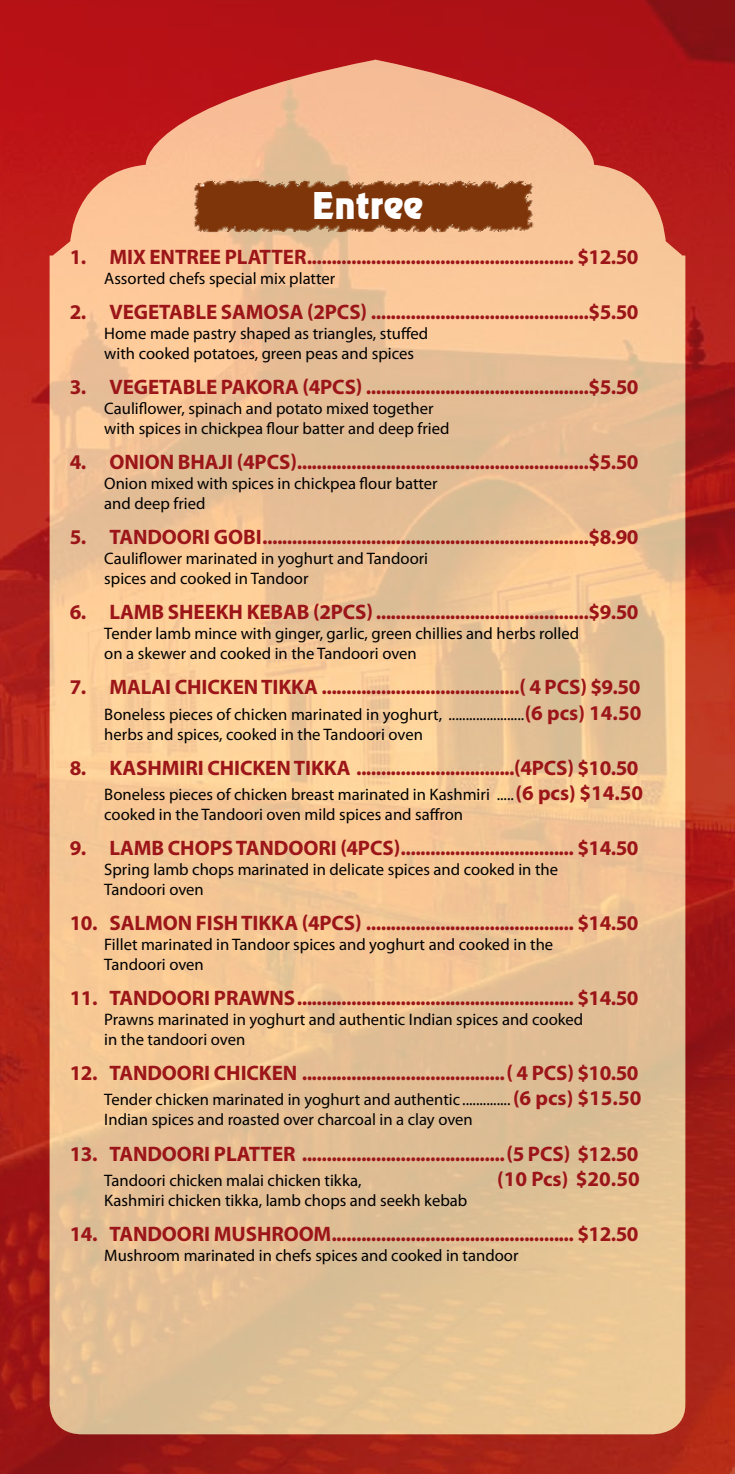
<style>
.page{position:relative;width:735px;height:1474px;background:#fff}
.page>*{position:absolute;margin:0;border:0;box-sizing:border-box;transform-origin:0 0}
.t1{font:36.75px "Revue BT";color:#fff}
.t2{font:700 21px "Myriad Pro";letter-spacing:-.005em;color:#9c1519}
.t3{font:16.62px/19.9px "Myriad Pro";color:#000}
.s1{font-weight:700;font-size:21px;color:#9c1519}
</style>
<div class="page">
<img style="left:0;top:0;width:734px;height:1473px">
<img style="left:50px;top:60px;width:635px;height:1374px">
<img style="left:189px;top:171px;width:348px;height:73px">
<h1 class="t1" style="left:312px;top:184px;width:112px">Entree</h1>
<p class="t2" style="left:70px;top:243px;width:179px">1. MIX ENTREE PLATTE</p>
<p class="t2" style="left:294px;top:243px;width:346px">R...................................................... $12.50</p>
<p class="t3" style="left:104px;top:268px;width:232px">Assorted chefs special mix platter</p>
<p class="t2" style="left:70px;top:298px;width:208px">2. VEGETABLE SAMOSA</p>
<p class="t2" style="left:307px;top:298px;width:333px">(2PCS) ............................................$5.50</p>
<p class="t3" style="left:104px;top:323px;width:325px">Home made pastry shaped as triangles, stuffed with cooked potatoes, green peas and spices</p>
<p class="t2" style="left:70px;top:373px;width:570px">3. VEGETABLE PAKORA (4PCS) .............................................$5.50</p>
<p class="t3" style="left:104px;top:398px;width:346px">Cauliflower, spinach and potato mixed together with spices in chickpea flour batter and deep fried</p>
<p class="t2" style="left:70px;top:448px;width:570px">4. ONIO N BHAJI (4PCS)...........................................................$5.50</p>
<p class="t3" style="left:104px;top:473px;width:335px">Onion mixed with spices in chickpea flour batter and deep fried</p>
<p class="t2" style="left:70px;top:523px;width:93px">5. TANDOO</p>
<p class="t2" style="left:192px;top:523px;width:448px">RI GOBI ..................................................................$8.90</p>
<p class="t3" style="left:104px;top:548px;width:325px">Cauliflower marinated in yoghurt and Tandoori spices and cooked in Tandoor</p>
<p class="t2" style="left:70px;top:598px;width:111px">6. LAMB SHEE</p>
<p class="t2" style="left:216px;top:598px;width:424px">KH KEBAB (2PCS)...........................................$9.50</p>
<p class="t3" style="left:104px;top:623px;width:476px">Tender lamb mince with ginger, garlic, green chillies and herbs rolled on a skewer and cooked in the Tandoori oven</p>
<p class="t2" style="left:70px;top:673px;width:69px">7. MALAI</p>
<p class="t2" style="left:175px;top:673px;width:12px">CHIC</p>
<p class="t2" style="left:220px;top:673px;width:422px">KEN TI KKA ........................................( 4 PCS) $9.50</p>
<p class="t3" style="left:104px;top:704px;width:538px">Boneless pieces of chicken marinated in yoghurt, ......................<span class="s1">(6 PCS) 14.50 </span>herbs and spices, cooked in the Tandoori oven</p>
<p class="t2" style="left:70px;top:754px;width:67px">8. KASH</p>
<p class="t2" style="left:162px;top:754px;width:58px">MIRI CHIC</p>
<p class="t2" style="left:252px;top:754px;width:387px">KEN TI KKA ................................(4PCS) $10.50</p>
<p class="t3" style="left:104px;top:784px;width:540px">Boneless pieces of chicken breast marinated in Kashmiri .....<span class="s1">(6 PCS) $14.50 </span>cooked in the Tandoori oven mild spices and saffron</p>
<p class="t2" style="left:70px;top:834px;width:113px">9. LAMB CHO</p>
<p class="t2" style="left:209px;top:834px;width:80px">PSTANDOO</p>
<p class="t2" style="left:318px;top:834px;width:321px">RI (4PCS)................................... $14.50</p>
<p class="t3" style="left:104px;top:859px;width:455px">Spring lamb chops marinated in delicate spices and cooked in the<br>Tandoori oven</p>
<p class="t2" style="left:70px;top:909px;width:137px">10. SALMON FISH</p>
<p class="t2" style="left:241px;top:909px;width:399px">TI KKA (4PCS) .......................................... $14.50</p>
<p class="t3" style="left:104px;top:934px;width:450px">Fillet marinated in Tandoor spices and yoghurt and cooked in the<br>Tandoori oven</p>
<p class="t2" style="left:70px;top:984px;width:93px">11. TANDOO</p>
<p class="t2" style="left:192px;top:984px;width:448px">RI PRAWNS ........................................................ $14.50</p>
<p class="t3" style="left:104px;top:1009px;width:480px">Prawns marinated in yoghurt and authentic Indian spices and cooked in the tandoori oven</p>
<p class="t2" style="left:70px;top:1059px;width:93px">12. TANDOO</p>
<p class="t2" style="left:192px;top:1059px;width:34px">RI CHIC</p>
<p class="t2" style="left:259px;top:1059px;width:381px">KEN .........................................( 4 PCS) $10.50</p>
<p class="t3" style="left:104px;top:1089px;width:538px">Tender chicken marinated in yoghurt and authentic ..............<span class="s1">(6 PCS) $15.50<br></span>Indian spices and roasted over charcoal in a clay oven</p>
<p class="t2" style="left:70px;top:1139px;width:93px">13. TANDOO</p>
<p class="t2" style="left:192px;top:1139px;width:47px">RI PLATTE</p>
<p class="t2" style="left:283px;top:1139px;width:357px">R .........................................(5 PCS) $12.50</p>
<p class="t3" style="left:104px;top:1169px;width:259px">Tandoori chicken malai chicken tikka,</p>
<p class="t2" style="left:497px;top:1164px;width:144px">(10 PCS) $20.50</p>
<p class="t3" style="left:104px;top:1189px;width:364px">Kashmiri chicken tikka, lamb chops and seekh kebab</p>
<p class="t2" style="left:70px;top:1220px;width:93px">14. TANDOO</p>
<p class="t2" style="left:192px;top:1220px;width:53px">RI MUSH</p>
<p class="t2" style="left:271px;top:1220px;width:368px">ROOM................................................. $12.50</p>
<p class="t3" style="left:104px;top:1244px;width:415px">Mushroom marinated in chefs spices and cooked in tandoor</p>
</div>
